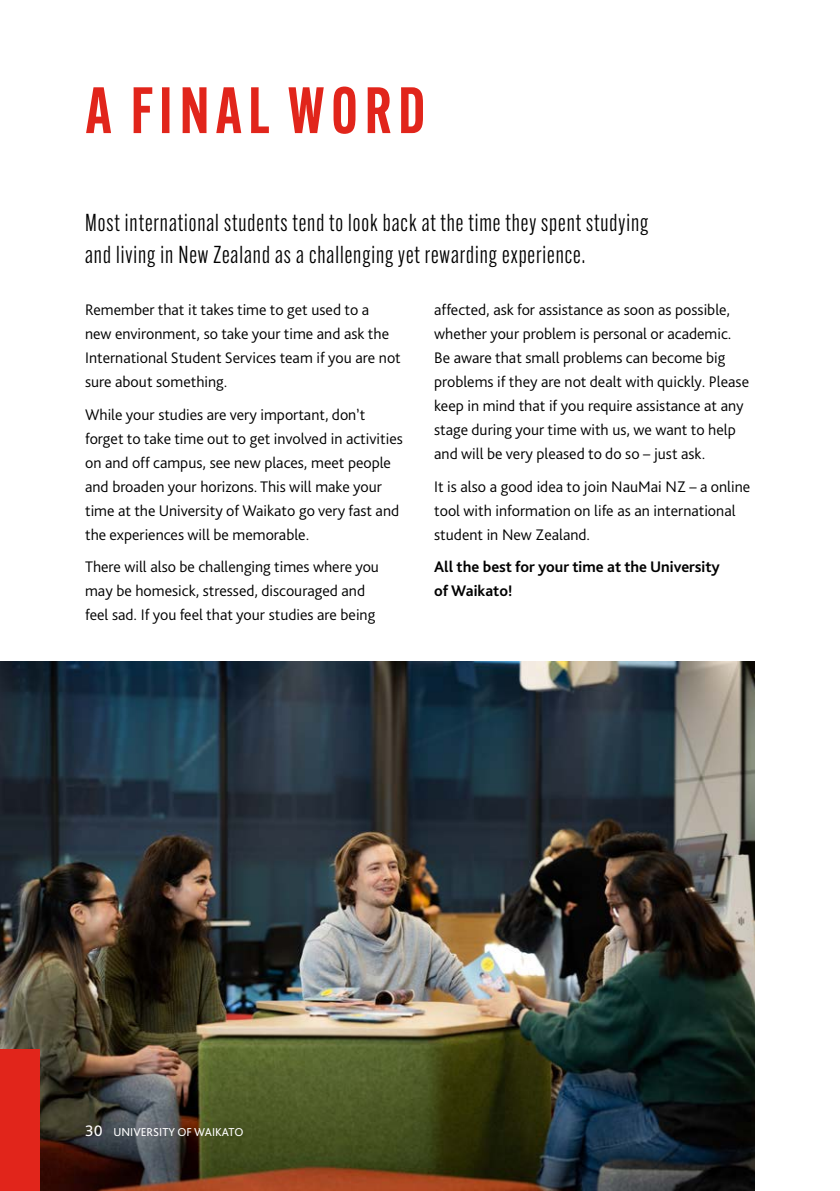
<style>
.page{position:relative;width:840px;height:1191px;background:#fff}
.page>*{position:absolute;margin:0;border:0;box-sizing:border-box;transform-origin:0 0}
.H1_-_ALT_GOTHIC{font:600 64px "Alternate Gothic Cond ATF";letter-spacing:.1em;color:#e1251b}
.INTRO{font:24px/32px "Alternate Gothic Cond ATF";letter-spacing:.04em;color:#000}
.BODY{font:300 16px/24px "Bliss Pro";color:#000}
.BODY-2{font:700 16px/24px "Bliss Pro";color:#000}
.t1{font:12px "Bliss Pro";color:#fff}
.s1{font-size:16px}
</style>
<div class="page">
<img style="left:0;top:661px;width:754px;height:530px">
<div style="left:0;top:1049px;width:40px;height:142px;background:#e1251b"></div>
<p class="H1_-_ALT_GOTHIC" style="left:86px;top:70px;width:341px">A FINAL WORD</p>
<p class="INTRO" style="left:85px;top:207px;width:564px">Most international students tend to look back at the time they spent studying and living in New Zealand as a challenging yet rewarding experience.</p>
<p class="BODY" style="left:85px;top:298px;width:317px">Remember that it takes time to get used to a<br>new environment, so take your time and ask the International Student Services team if you are not sure about something.</p>
<p class="BODY" style="left:85px;top:402px;width:319px">While your studies are very important, don’t forget to take time out to get involved in activities on and off campus, see new places, meet people and broaden your horizons. This will make your time at the University of Waikato go very fast and the experiences will be memorable.</p>
<p class="BODY" style="left:85px;top:555px;width:295px">There will also be challenging times where you may be homesick, stressed, discouraged and feel sad. If you feel that your studies are being</p>
<p class="BODY" style="left:434px;top:298px;width:316px">affected, ask for assistance as soon as possible, whether your problem is personal or academic.<br>Be aware that small problems can become big problems if they are not dealt with quickly. Please keep in mind that if you require assistance at any stage during your time with us, we want to help and will be very pleased to do so – just ask.</p>
<p class="BODY" style="left:434px;top:474px;width:317px">It is also a good idea to join NauMai NZ – a online tool with information on life as an international student in New Zealand.</p>
<p class="BODY-2" style="left:434px;top:555px;width:287px">All the best for your time at the University of Waikato!</p>
<p class="t1" style="left:85px;top:1124px;width:160px"><span class="s1">30</span> UNIVERSITY OF WAIKATO</p>
</div>
